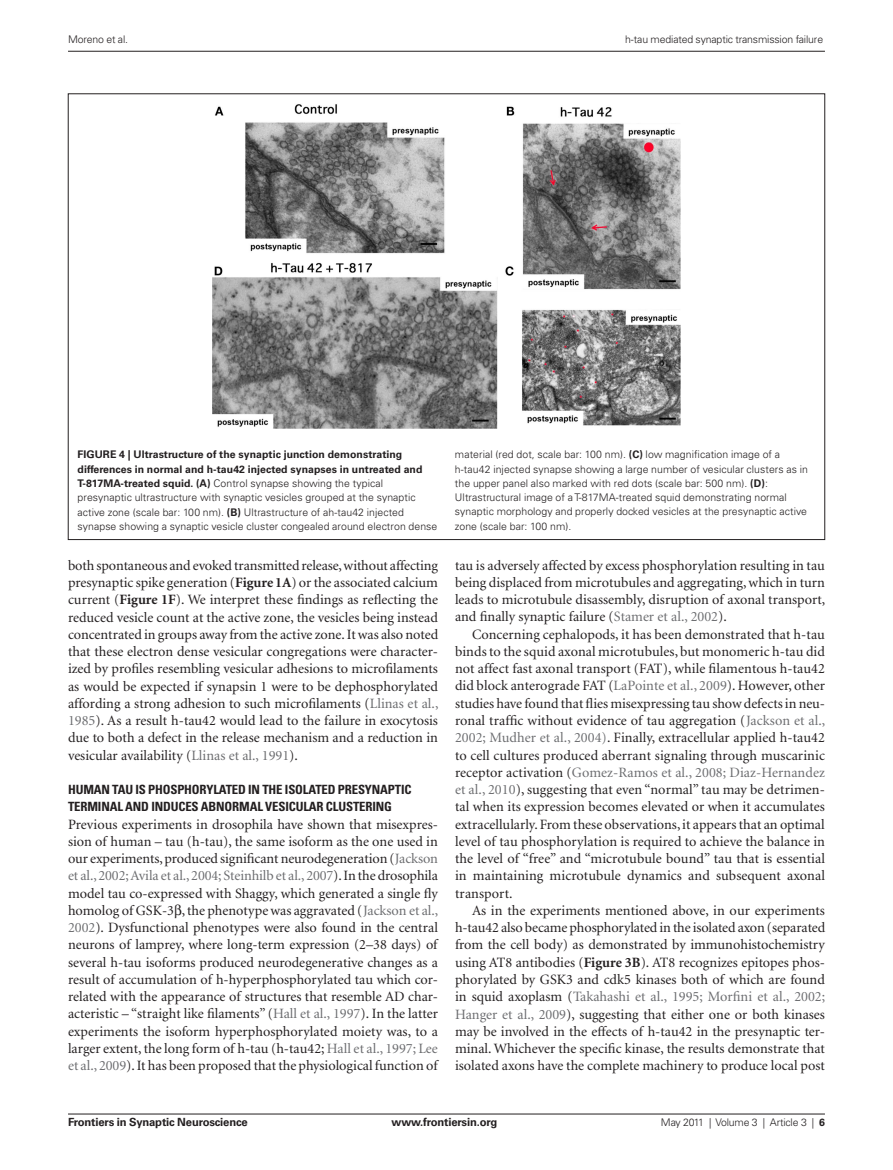
<style>
.page{position:relative;width:893px;height:1170px;background:#fff}
.page>*{position:absolute;margin:0;border:0;box-sizing:border-box;transform-origin:0 0}
.t1{font:14.25px/17.2px "Minion";color:#231f20;text-align:justify}
.t2{font:700 condensed 12.75px/17.2px "Univers";letter-spacing:-.01em;color:#231f20}
.t3{font:700 11.25px "Univers";letter-spacing:-.015em;color:#231f20}
.t4{font:300 10.5px/14.2px "Univers";letter-spacing:.005em;color:#231f20}
.t5{font:300 10.5px "Univers";letter-spacing:-.015em;color:#231f20}
.s1{font-weight:700}
.s2{color:#6c6d70}
</style>
<div class="page">
<img style="left:213px;top:104px;width:467px;height:324px">
<hr style="left:68px;top:51px;width:757px;height:1px;background:#231f20">
<hr style="left:68px;top:1113px;width:757px;height:1px;background:#231f20">
<p class="t5" style="left:68px;top:33px;width:62px">Moreno et al.</p>
<p class="t5" style="left:625px;top:33px;width:199px">h-tau mediated synaptic transmission failure</p>
<p class="t4" style="left:78px;top:447px;width:361px"><span class="s1">Figure 4 | Ultrastructure of the synaptic junction demonstrating differences in normal and h-tau42 injected synapses in untreated and T-817MA-treated squid. (A)</span> Control synapse showing the typical presynaptic ultrastructure with synaptic vesicles grouped at the synaptic active zone (scale bar: 100 nm). <span class="s1">(B)</span> Ultrastructure of ah-tau42 injected synapse showing a synaptic vesicle cluster congealed around electron dense</p>
<p class="t4" style="left:455px;top:447px;width:355px">material (red dot, scale bar: 100 nm). <span class="s1">(C)</span> low magnification image of a h-tau42 injected synapse showing a large number of vesicular clusters as in the upper panel also marked with red dots (scale bar: 500 nm). <span class="s1">(D)</span>:<br>Ultrastructural image of a T-817MA-treated squid demonstrating normal synaptic morphology and properly docked vesicles at the presynaptic active zone (scale bar: 100 nm).</p>
<p class="t1" style="left:68px;top:557px;width:372px">both spontaneous and evoked transmitted release, without affecting presynaptic spike generation (<span class="s1">Figure 1A</span>) or the associated calcium current (<span class="s1">Figure 1F</span>). We interpret these findings as reflecting the reduced vesicle count at the active zone, the vesicles being instead concentrated in groups away from the active zone. It was also noted that these electron dense vesicular congregations were character&shy;ized by profiles resembling vesicular adhesions to microfilaments as would be expected if synapsin 1 were to be dephosphorylated affording a strong adhesion to such microfilaments (<span class="s2">Llinas et al., 1985</span>). As a result h-tau42 would lead to the failure in exocytosis due to both a defect in the release mechanism and a reduction in vesicular availability (<span class="s2">Llinas et al., 1991</span>).</p>
<p class="t2" style="left:68px;top:780px;width:345px">HUMAN TAU IS PHOSPHORYLATED IN THE ISOLATED PRESYNAPTIC<br>TERMI NAL AND INDUCES ABNORMAL VESICULAR CLUSTERING</p>
<p class="t1" style="left:68px;top:815px;width:372px">Previous experiments in drosophila have shown that misexpres&shy;sion of human – tau (h-tau), the same isoform as the one used in our experiments, produced significant neurodegeneration (<span class="s2">Jackson et al., 2002; Avila et al., 2004; Steinhilb et al., 2007</span>). In the drosophila model tau co-expressed with Shaggy, which generated a single fly homolog of GSK-3 , the phenotype was aggravated (<span class="s2">Jackson et al., 2002</span>). Dysfunctional phenotypes were also found in the central neurons of lamprey, where long-term expression (2–38 days) of several h-tau isoforms produced neurodegenerative changes as a result of accumulation of h-hyperphosphorylated tau which cor&shy;related with the appearance of structures that resemble AD char&shy;acteristic – “straight like filaments” (<span class="s2">Hall et al., 1997</span>). In the latter experiments the isoform hyperphosphorylated moiety was, to a larger extent, the long form of h-tau (h-tau42; <span class="s2">Hall et al., 1997; Lee et al., 2009</span>). It has been proposed that the physiological function of</p>
<p class="t1" style="left:455px;top:557px;width:372px">tau is adversely affected by excess phosphorylation resulting in tau being displaced from microtubules and aggregating, which in turn leads to microtubule disassembly, disruption of axonal transport, and finally synaptic failure (<span class="s2">Stamer et al., 2002</span>).</p>
<p class="t1" style="left:455px;top:626px;width:372px;text-indent:17px">Concerning cephalopods, it has been demonstrated that h-tau binds to the squid axonal microtubules, but monomeric h-tau did not affect fast axonal transport (FAT), while filamentous h-tau42 did block anterograde FAT (<span class="s2">LaPointe et al., 2009</span>). However, other studies have found that flies misexpressing tau show defects in neu&shy;ronal traffic without evidence of tau aggregation (<span class="s2">Jackson et al., 2002; Mudher et al., 2004)</span>. Finally, extracellular applied h-tau42 to cell cultures produced aberrant signaling through muscarinic receptor activation (<span class="s2">Gomez-Ramos et al., 2008; Diaz-Hernandez et al., 2010</span>), suggesting that even “normal” tau may be detrimen&shy;tal when its expression becomes elevated or when it accumulates extracellularly. From these observations, it appears that an optimal level of tau phosphorylation is required to achieve the balance in the level of “free” and “microtubule bound” tau that is essential in maintaining microtubule dynamics and subsequent axonal transport.</p>
<p class="t1" style="left:455px;top:902px;width:372px;text-indent:17px">As in the experiments mentioned above, in our experiments h-tau42 also became phosphorylated in the isolated axon (separated from the cell body) as demonstrated by immunohistochemistry using AT8 antibodies (<span class="s1">Figure 3B</span>). AT8 recognizes epitopes phos&shy;phorylated by GSK3 and cdk5 kinases both of which are found in squid axoplasm (<span class="s2">Takahashi et al., 1995; Morfini et al., 2002; Hanger et al., 2009</span>), suggesting that either one or both kinases may be involved in the effects of h-tau42 in the presynaptic ter&shy;minal. Whichever the specific kinase, the results demonstrate that isolated axons have the complete machinery to produce local post</p>
<p class="t3" style="left:68px;top:1115px;width:181px">Frontiers in Synaptic Neuroscience</p>
<p class="t3" style="left:392px;top:1115px;width:107px">www.frontiersin.org</p>
<p class="t5" style="left:661px;top:1115px;width:165px">May 2011 | Volume 3 | Article 3 | <span class="s1">6</span></p>
</div>
